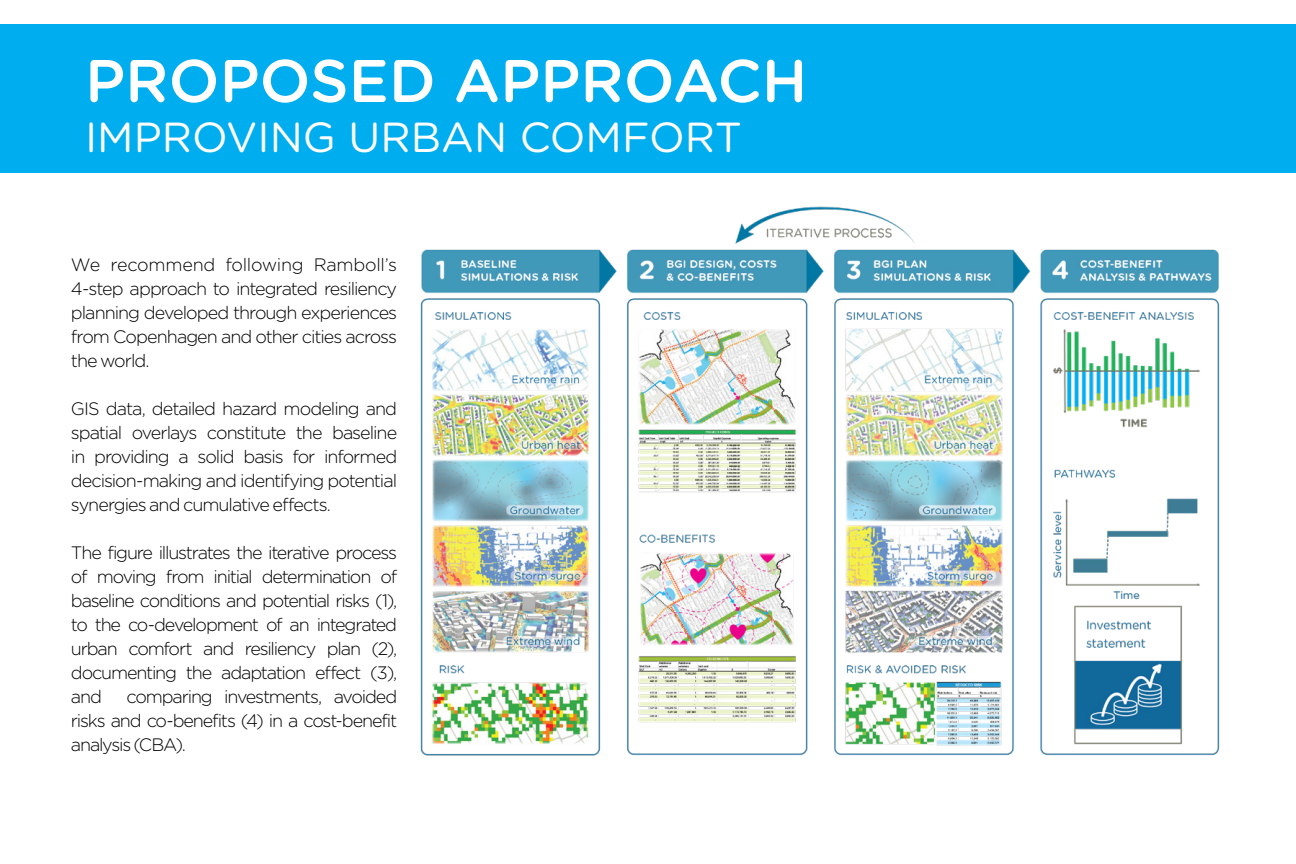
<style>
.page{position:relative;width:1296px;height:864px;background:#fff}
.page>*{position:absolute;margin:0;border:0;box-sizing:border-box;transform-origin:0 0}
.t1{font:500 60px "Gotham Rounded";color:#fff}
.t2{font:42px "Gotham Rounded";color:#fff}
.t3{font:300 18px/24px "Gotham Rounded";letter-spacing:-.06em;color:#000;text-align:justify}
</style>
<div class="page">
<div style="left:0;top:25px;width:1296px;height:148px;background:#00aeef"></div>
<img style="left:420px;top:207px;width:800px;height:549px">
<h1 class="t1" style="left:85px;top:38px;width:724px">PROPOSED APPROACH</h1>
<h2 class="t2" style="left:85px;top:109px;width:658px">IMPROVING URBAN COMFORT</h2>
<p class="t3" style="left:71px;top:252px;width:328px">We recommend following Ramboll’s 4-step approach to integrated resiliency planning developed through experiences from Copenhagen and other cities across the world.</p>
<p class="t3" style="left:71px;top:396px;width:328px">GIS data, detailed hazard modeling and spatial overlays constitute the baseline in providing a solid basis for informed decision-making and identifying potential synergies and cumulative effects.</p>
<p class="t3" style="left:71px;top:540px;width:328px">The figure illustrates the iterative process of moving from initial determination of baseline conditions and potential risks (1), to the co-development of an integrated urban comfort and resiliency plan (2), documenting the adaptation effect (3), and</p>
<p class="t3" style="left:71px;top:684px;width:328px;text-indent:56px">comparing investments, avoided risks and co-benefits (4) in a cost-benefit analysis (CBA).</p>
</div>
